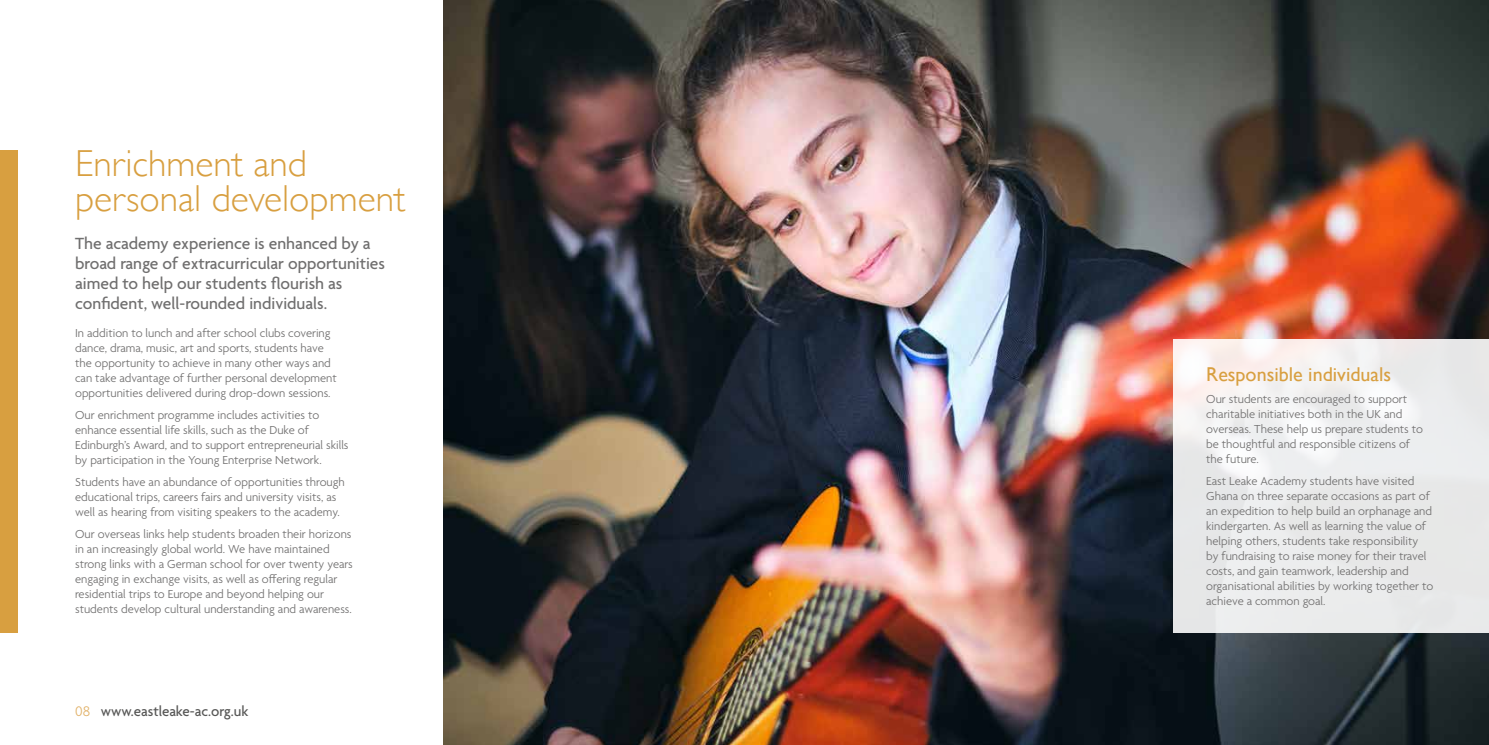
<style>
.page{position:relative;width:1489px;height:745px;background:#fff}
.page>*{position:absolute;margin:0;border:0;box-sizing:border-box;transform-origin:0 0}
.t1{font:300 37.5px/35px "Gill Sans";color:#d89f40}
.t2{font:20px "Gill Sans";color:#d89f40}
.t3{font:500 17.5px/20px "Agenda";color:#706f6f}
.t4{font:500 15px "Agenda";color:#575756}
.t5{font:300 15px "Agenda";color:#e1b168}
.t6{font:300 12.5px/15px "Agenda";color:#706f6f}
</style>
<div class="page">
<img style="left:444px;top:0;width:1044px;height:744px">
<div style="left:1173px;top:339px;width:315px;height:293px;background:linear-gradient(to bottom,#f3f1f1,#e6e8e9)"></div>
<div style="left:0;top:150px;width:18px;height:482px;background:#d89f40"></div>
<h1 class="t1" style="left:75px;top:145px;width:332px">Enrichment and personal development</h1>
<h3 class="t3" style="left:75px;top:234px;width:311px">The academy experience is enhanced by a broad range of extracurricular opportunities aimed to help our students flourish as confident, well-rounded individuals.</h3>
<p class="t6" style="left:75px;top:325px;width:263px">In addition to lunch and after school clubs covering dance, drama, music, art and sports, students have the opportunity to achieve in many other ways and can take advantage of further personal development opportunities delivered during drop-down sessions.</p>
<p class="t6" style="left:75px;top:408px;width:275px">Our enrichment programme includes activities to enhance essential life skills, such as the Duke of Edinburgh’s Award, and to support entrepreneurial skills by participation in the Young Enterprise Network.</p>
<p class="t6" style="left:75px;top:475px;width:271px">Students have an abundance of opportunities through educational trips, careers fairs and university visits, as well as hearing from visiting speakers to the academy.</p>
<p class="t6" style="left:75px;top:527px;width:279px">Our overseas links help students broaden their horizons in an increasingly global world. We have maintained strong links with a German school for over twenty years engaging in exchange visits, as well as offering regular residential trips to Europe and beyond helping our students develop cultural understanding and awareness.</p>
<p class="t5" style="left:75px;top:702px;width:17px">08</p>
<p class="t4" style="left:101px;top:702px;width:149px">www.eastleake-ac.org.uk</p>
<h2 class="t2" style="left:1206px;top:362px;width:186px">Responsible individuals</h2>
<p class="t6" style="left:1206px;top:392px;width:218px">Our students are encouraged to support charitable initiatives both in the UK and overseas. These help us prepare students to be thoughtful and responsible citizens of the future.</p>
<p class="t6" style="left:1206px;top:474px;width:228px">East Leake Academy students have visited Ghana on three separate occasions as part of an expedition to help build an orphanage and kindergarten. As well as learning the value of helping others, students take responsibility by fundraising to raise money for their travel costs, and gain teamwork, leadership and organisational abilities by working together to achieve a common goal.</p>
</div>
